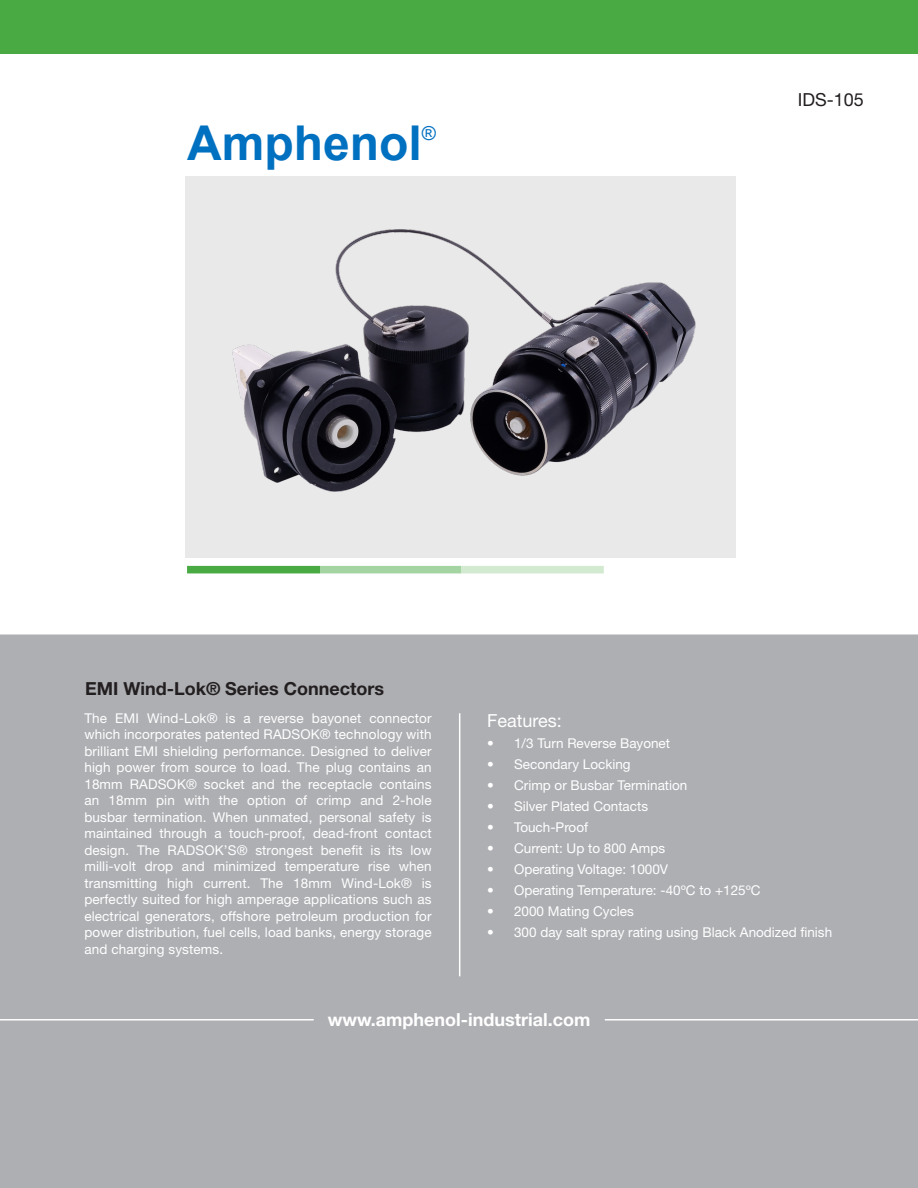
<style>
.page{position:relative;width:918px;height:1188px;background:#fff}
.page>*{position:absolute;margin:0;border:0;box-sizing:border-box;transform-origin:0 0}
.t1{font:700 48px "Arial";color:#0070c0}
.t2{font:19.2px "Arial";color:#0070c0}
.t3{font:700 18px "Helvetica Neue LT Std";color:#231f20}
.t4{font:700 18px "Helvetica Neue LT Std";color:#fff}
.t5{font:18px "Helvetica Neue LT Std";color:#fff}
.t6{font:18px "Helvetica Neue LT Std";color:#231f20}
.t7{font:13.5px/16.5px "Helvetica Neue LT Std";color:#fff;text-align:justify}
</style>
<div class="page">
<div style="left:186px;top:176px;width:550px;height:382px;background:#e9e9e9"></div>
<img style="left:232px;top:229px;width:464px;height:263px">
<div style="left:0;top:0;width:918px;height:54px;background:#49aa43"></div>
<div style="left:0;top:634px;width:918px;height:554px;background:#aeafb3"></div>
<hr style="left:0;top:1019px;width:314px;height:2px;background:#fff">
<hr style="left:605px;top:1019px;width:313px;height:2px;background:#fff">
<hr style="left:459px;top:713px;width:1px;height:263px;background:#fff">
<div style="left:187px;top:566px;width:133px;height:7px;background:#49aa43"></div>
<div style="left:320px;top:566px;width:141px;height:7px;background:#a4d4a1"></div>
<div style="left:461px;top:566px;width:143px;height:7px;background:#d2ead0"></div>
<p class="t1" style="left:187px;top:109px;width:236px">Amphenol</p>
<p class="t2" style="left:422px;top:120px;width:16px">®</p>
<p class="t3" style="left:85px;top:677px;width:300px">EMI Wind-Lok® Series Connectors</p>
<p class="t6" style="left:798px;top:89px;width:68px">IDS-105</p>
<p class="t7" style="left:84px;top:710px;width:349px">The EMI Wind-Lok® is a reverse bayonet connector which incorporates patented RADSOK® technology with brilliant EMI shielding performance. Designed to deliver high power from source to load. The plug contains an 18mm RADSOK® socket and the receptacle contains an 18mm pin with the option of crimp and 2-hole busbar termination. When unmated, personal safety is maintained through a touch-proof, dead-front contact design. The RADSOK’S® strongest benefit is its low milli-volt drop and minimized temperature rise when transmitting high current. The 18mm Wind-Lok® is perfectly suited for high amperage applications such as electrical generators, offshore petroleum production for power distribution, fuel cells, load banks, energy storage and charging systems.</p>
<p class="t5" style="left:487px;top:710px;width:76px">Features:</p>
<p class="t7" style="left:487px;top:735px;width:185px">• 1/3 Turn Reverse Bayonet</p>
<p class="t7" style="left:487px;top:756px;width:145px">• Secondary Locking</p>
<p class="t7" style="left:487px;top:777px;width:202px">• Crimp or Busbar Termination</p>
<p class="t7" style="left:487px;top:798px;width:163px">• Silver Plated Contacts</p>
<p class="t7" style="left:487px;top:819px;width:103px">• Touch-Proof</p>
<p class="t7" style="left:487px;top:840px;width:180px">• Current: Up to 800 Amps</p>
<p class="t7" style="left:487px;top:861px;width:183px">• Operating Voltage: 1000V</p>
<p class="t7" style="left:487px;top:882px;width:275px">• Operating Temperature: -40ºC to +125ºC</p>
<p class="t7" style="left:487px;top:903px;width:148px">• 2000 Mating Cycles</p>
<p class="t7" style="left:487px;top:924px;width:347px">• 300 day salt spray rating using Black Anodized finish</p>
<p class="t4" style="left:328px;top:1009px;width:264px">www.amphenol-industrial.com</p>
</div>
